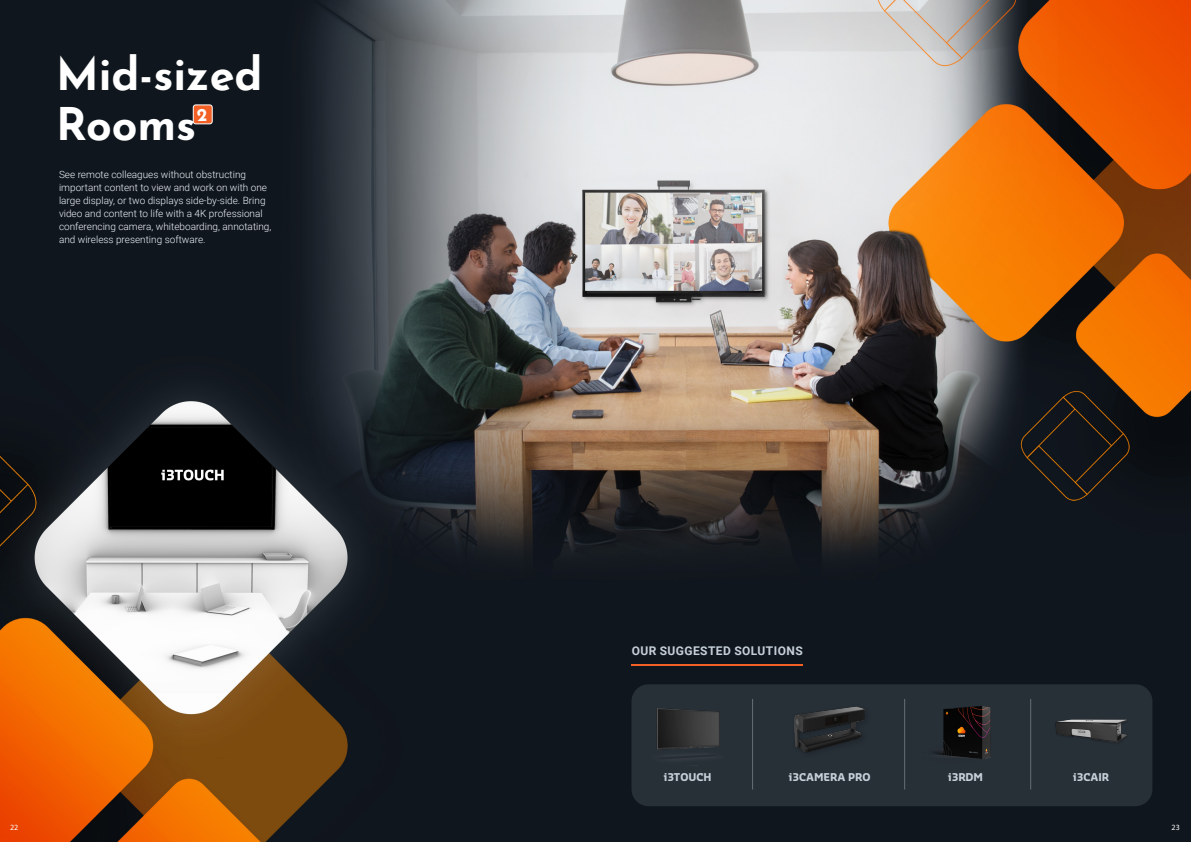
<style>
.page{position:relative;width:1191px;height:842px;background:#fff}
.page>*{position:absolute;margin:0;border:0;box-sizing:border-box;transform-origin:0 0}
.t1{font:700 45px/50px "Josefin Sans";color:#fff}
.t2{font:700 18px "Josefin Sans";color:#fff}
.t3{font:700 12px "Roboto";letter-spacing:.035em;color:#c7d0d9}
.t4{font:700 10.5px "Sansa";color:#c7d0d9}
.t5{font:300 10px/13px "Roboto";color:#f1f5f9}
.t6{font:8px "Myriad Pro";color:#fff}
</style>
<div class="page">
<img style="left:0;top:0;width:1191px;height:842px">
<div style="left:631px;top:684px;width:521px;height:122px;background:#272f37;border-radius:17px"></div>
<hr style="left:752px;top:699px;width:1px;height:90px;background:#c7d0d9">
<hr style="left:904px;top:699px;width:1px;height:90px;background:#c7d0d9">
<hr style="left:1030px;top:699px;width:1px;height:90px;background:#c7d0d9">
<img style="left:794px;top:706px;width:71px;height:47px">
<img style="left:934px;top:706px;width:57px;height:53px">
<img style="left:657px;top:708px;width:62px;height:58px">
<svg style="left:631px;top:664px;width:172px;height:2px"></svg>
<div style="left:193px;top:105px;width:19px;height:19px;background:#f26025;border-radius:3px"></div>
<div style="left:193px;top:104px;width:20px;height:20px;border:1px solid #fff;border-radius:3px"></div>
<img style="left:1055px;top:719px;width:72px;height:24px">
<h1 class="t1" style="left:56px;top:42px;width:208px">Mid-sized<br>Rooms</h1>
<p class="t5" style="left:59px;top:168px;width:214px">See remote colleagues without obstructing important content to view and work on with one large display, or two displays side-by-side. Bring video and content to life with a 4K professional conferencing camera, whiteboarding, annotating, and wireless presenting software.</p>
<h2 class="t2" style="left:197px;top:98px;width:12px">2</h2>
<p class="t3" style="left:631px;top:642px;width:172px">OUR SUGGESTED SOLUTIONS</p>
<p class="t4" style="left:664px;top:770px;width:49px">i3TOUCH</p>
<p class="t4" style="left:789px;top:770px;width:83px">i3CAMERA PRO</p>
<p class="t4" style="left:948px;top:770px;width:36px">i3RDM</p>
<p class="t4" style="left:1073px;top:770px;width:37px">i3CAIR</p>
<p class="t6" style="left:10px;top:822px;width:10px">22</p>
<p class="t6" style="left:1171px;top:822px;width:10px">23</p>
</div>
